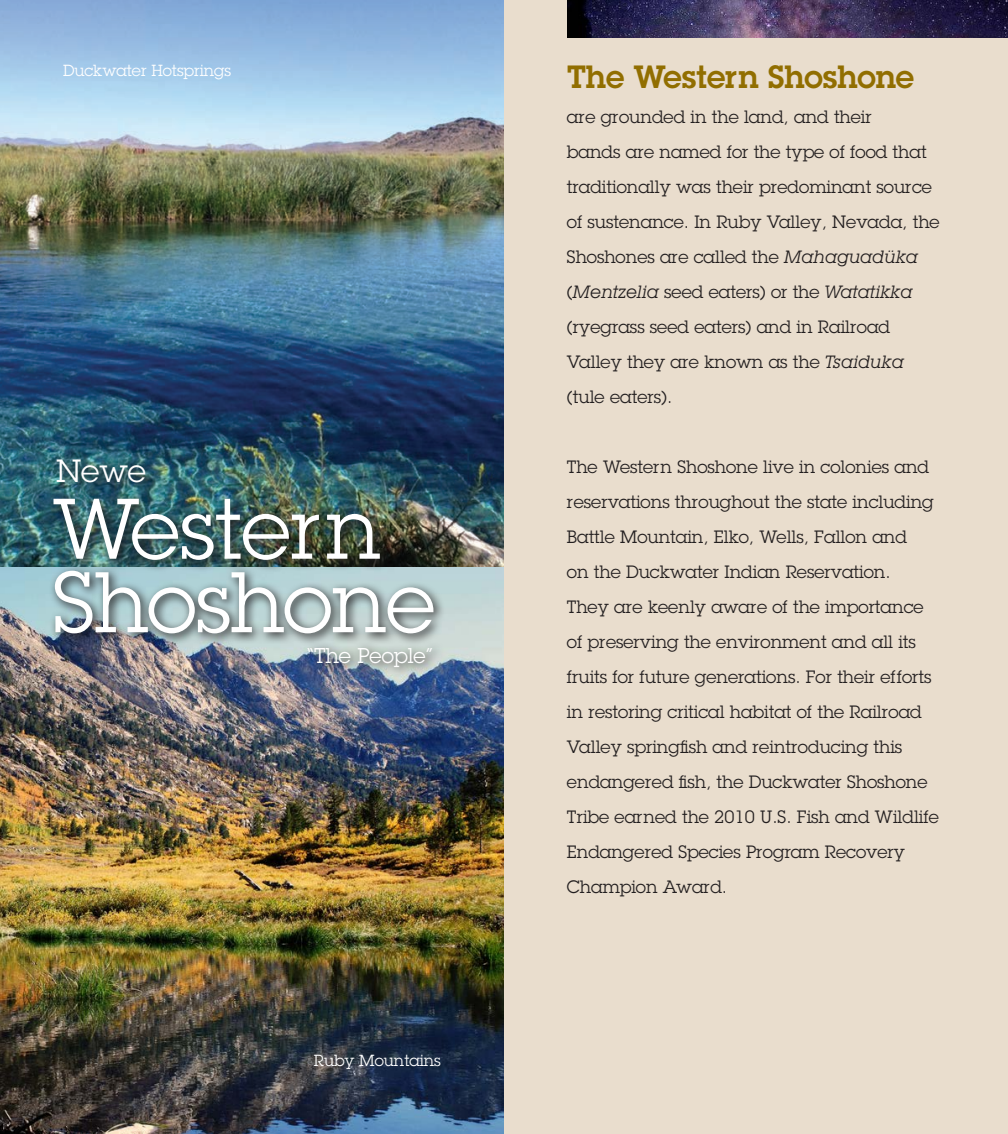
<style>
.page{position:relative;width:1008px;height:1134px;background:#fff}
.page>*{position:absolute;margin:0;border:0;box-sizing:border-box;transform-origin:0 0}
.t1{font:84px/73.5px "Lubalin Graph";letter-spacing:-.005em;color:#fff}
.t2{font:600 31.5px "Lubalin Graph";color:#916e00}
.t3{font:31.5px "Lubalin Graph";color:#fff}
.t4{font:21px "Lubalin Graph";color:#fff}
.t5{font:17.5px/35px "Lubalin Graph";color:#231f20}
.t6{font:15.75px "Lubalin Graph";color:#fff}
.s1{font-family:"Lubalin Graph IT Cby BT";font-style:italic}
</style>
<div class="page">
<img style="left:0;top:0;width:504px;height:1134px">
<div style="left:504px;top:0;width:504px;height:1134px;background:#e9ddcd"></div>
<img style="left:567px;top:0;width:441px;height:38px">
<img style="left:48px;top:453px;width:398px;height:225px">
<p class="t6" style="left:63px;top:60px;width:170px">Duckwater Hotsprings</p>
<p class="t3" style="left:56px;top:451px;width:92px">Newe</p>
<p class="t1" style="left:53px;top:491px;width:384px">Western<br>Shoshone</p>
<p class="t4" style="left:307px;top:642px;width:127px">“The People”</p>
<p class="t6" style="left:314px;top:1050px;width:128px">Ruby Mountains</p>
<p class="t2" style="left:567px;top:56px;width:349px">The Western Shoshone</p>
<p class="t5" style="left:567px;top:99px;width:374px">are grounded in the land, and their<br>bands are named for the type of food that traditionally was their predominant source of sustenance. In Ruby Valley, Nevada, the Shoshones are called the <span class="s1">Mahaguadüka </span>(<span class="s1">Mentzelia</span> seed eaters) or the <span class="s1">Watatikka </span>(ryegrass seed eaters) and in Railroad Valley they are known as the <span class="s1">Tsaiduka </span>(tule eaters).</p>
<p class="t5" style="left:567px;top:449px;width:373px">The Western Shoshone live in colonies and reservations throughout the state including Battle Mountain, Elko, Wells, Fallon and<br>on the Duckwater Indian Reservation.<br>They are keenly aware of the importance of preserving the environment and all its fruits for future generations. For their efforts in restoring critical habitat of the Railroad Valley springfish and reintroducing this endangered fish, the Duckwater Shoshone Tribe earned the 2010 U.S. Fish and Wildlife Endangered Species Program Recovery Champion Award.</p>
</div>
